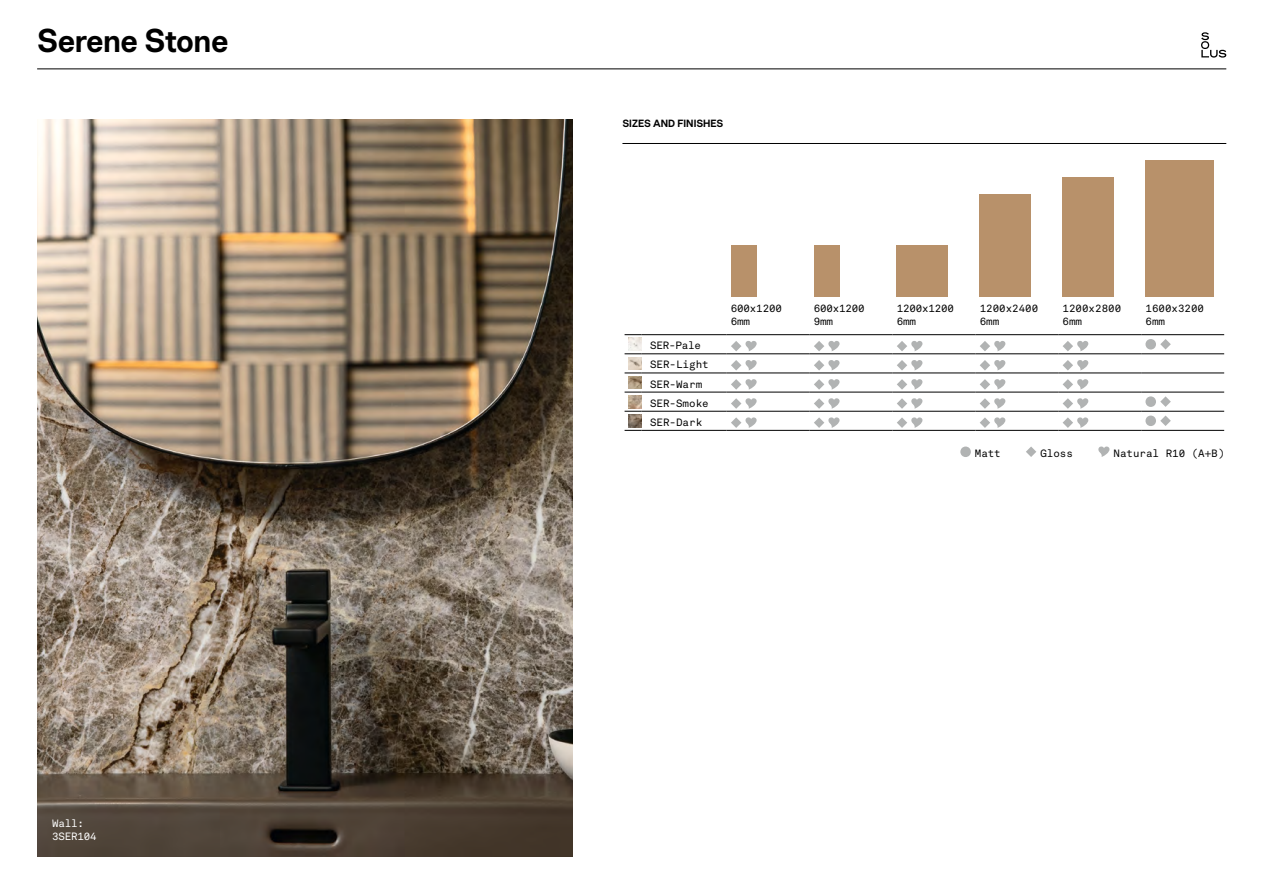
<style>
.page{position:relative;width:1263px;height:893px;background:#fff}
.page>*{position:absolute;margin:0;border:0;box-sizing:border-box;transform-origin:0 0}
.t1{font:600 33px "Chromatic Pro Grotesque";letter-spacing:-.02em;color:#000}
.t2{font:10.5px/12.6px "Akkurat Mono LL";color:#000}
.t3{font:600 10.5px "Chromatic Pro Grotesque";color:#000}
.t4{font:10.5px/13.5px "Akkurat Mono LL";letter-spacing:-.015em;color:#fff}
</style>
<div class="page">
<hr style="left:37px;top:69px;width:1189px;height:1px;background:#000">
<img style="left:37px;top:120px;width:535px;height:736px">
<hr style="left:642px;top:334px;width:85px;height:1px;background:#000">
<hr style="left:727px;top:334px;width:82px;height:1px;background:#000">
<hr style="left:809px;top:334px;width:83px;height:1px;background:#000">
<hr style="left:892px;top:334px;width:83px;height:1px;background:#000">
<hr style="left:975px;top:334px;width:83px;height:1px;background:#000">
<hr style="left:1058px;top:334px;width:83px;height:1px;background:#000">
<hr style="left:1141px;top:334px;width:83px;height:1px;background:#000">
<hr style="left:642px;top:354px;width:85px;height:1px;background:#000">
<hr style="left:727px;top:354px;width:82px;height:1px;background:#000">
<hr style="left:809px;top:354px;width:83px;height:1px;background:#000">
<hr style="left:892px;top:354px;width:83px;height:1px;background:#000">
<hr style="left:975px;top:354px;width:83px;height:1px;background:#000">
<hr style="left:1058px;top:354px;width:83px;height:1px;background:#000">
<hr style="left:1141px;top:354px;width:83px;height:1px;background:#000">
<hr style="left:642px;top:373px;width:85px;height:1px;background:#000">
<hr style="left:727px;top:373px;width:82px;height:1px;background:#000">
<hr style="left:809px;top:373px;width:83px;height:1px;background:#000">
<hr style="left:892px;top:373px;width:83px;height:1px;background:#000">
<hr style="left:975px;top:373px;width:83px;height:1px;background:#000">
<hr style="left:1058px;top:373px;width:83px;height:1px;background:#000">
<hr style="left:1141px;top:373px;width:83px;height:1px;background:#000">
<hr style="left:642px;top:392px;width:85px;height:1px;background:#000">
<hr style="left:727px;top:392px;width:82px;height:1px;background:#000">
<hr style="left:809px;top:392px;width:83px;height:1px;background:#000">
<hr style="left:892px;top:392px;width:83px;height:1px;background:#000">
<hr style="left:975px;top:392px;width:83px;height:1px;background:#000">
<hr style="left:1058px;top:392px;width:83px;height:1px;background:#000">
<hr style="left:1141px;top:392px;width:83px;height:1px;background:#000">
<hr style="left:642px;top:411px;width:85px;height:1px;background:#000">
<hr style="left:727px;top:411px;width:82px;height:1px;background:#000">
<hr style="left:809px;top:411px;width:83px;height:1px;background:#000">
<hr style="left:892px;top:411px;width:83px;height:1px;background:#000">
<hr style="left:975px;top:411px;width:83px;height:1px;background:#000">
<hr style="left:1058px;top:411px;width:83px;height:1px;background:#000">
<hr style="left:1141px;top:411px;width:83px;height:1px;background:#000">
<hr style="left:642px;top:430px;width:85px;height:1px;background:#000">
<hr style="left:727px;top:430px;width:82px;height:1px;background:#000">
<hr style="left:809px;top:430px;width:83px;height:1px;background:#000">
<hr style="left:892px;top:430px;width:83px;height:1px;background:#000">
<hr style="left:975px;top:430px;width:83px;height:1px;background:#000">
<hr style="left:1058px;top:430px;width:83px;height:1px;background:#000">
<hr style="left:1141px;top:430px;width:83px;height:1px;background:#000">
<div style="left:731px;top:245px;width:25px;height:51px;background:#b8916a"></div>
<div style="left:814px;top:245px;width:25px;height:51px;background:#b8916a"></div>
<div style="left:897px;top:245px;width:51px;height:51px;background:#b8916a"></div>
<div style="left:980px;top:194px;width:51px;height:102px;background:#b8916a"></div>
<div style="left:1062px;top:177px;width:51px;height:119px;background:#b8916a"></div>
<div style="left:1145px;top:160px;width:68px;height:136px;background:#b8916a"></div>
<svg style="left:731px;top:341px;width:26px;height:10px"></svg>
<svg style="left:814px;top:341px;width:25px;height:10px"></svg>
<svg style="left:897px;top:341px;width:25px;height:10px"></svg>
<svg style="left:980px;top:341px;width:25px;height:10px"></svg>
<svg style="left:1063px;top:341px;width:25px;height:10px"></svg>
<svg style="left:1145px;top:339px;width:26px;height:10px"></svg>
<svg style="left:731px;top:360px;width:26px;height:11px"></svg>
<svg style="left:814px;top:360px;width:25px;height:11px"></svg>
<svg style="left:897px;top:360px;width:25px;height:11px"></svg>
<svg style="left:980px;top:360px;width:25px;height:11px"></svg>
<svg style="left:1062px;top:360px;width:26px;height:11px"></svg>
<svg style="left:731px;top:379px;width:26px;height:11px"></svg>
<svg style="left:814px;top:379px;width:25px;height:11px"></svg>
<svg style="left:897px;top:379px;width:25px;height:11px"></svg>
<svg style="left:980px;top:379px;width:25px;height:11px"></svg>
<svg style="left:1062px;top:379px;width:26px;height:11px"></svg>
<svg style="left:731px;top:398px;width:26px;height:11px"></svg>
<svg style="left:814px;top:398px;width:25px;height:11px"></svg>
<svg style="left:897px;top:398px;width:25px;height:11px"></svg>
<svg style="left:980px;top:398px;width:25px;height:11px"></svg>
<svg style="left:1062px;top:398px;width:26px;height:11px"></svg>
<svg style="left:1145px;top:396px;width:26px;height:11px"></svg>
<svg style="left:625px;top:334px;width:17px;height:97px"></svg>
<svg style="left:731px;top:417px;width:26px;height:11px"></svg>
<svg style="left:814px;top:417px;width:25px;height:11px"></svg>
<svg style="left:897px;top:417px;width:25px;height:11px"></svg>
<svg style="left:980px;top:417px;width:25px;height:11px"></svg>
<svg style="left:1062px;top:417px;width:26px;height:11px"></svg>
<svg style="left:1145px;top:415px;width:26px;height:11px"></svg>
<hr style="left:622px;top:143px;width:604px;height:1px;background:#000">
<svg style="left:960px;top:447px;width:11px;height:10px"></svg>
<svg style="left:1026px;top:446px;width:10px;height:11px"></svg>
<svg style="left:1098px;top:446px;width:11px;height:11px"></svg>
<svg style="left:1201px;top:32px;width:25px;height:26px"></svg>
<h1 class="t1" style="left:37px;top:20px;width:193px">Serene Stone</h1>
<p class="t4" style="left:52px;top:816px;width:46px">Wall:<br>3SER104</p>
<p class="t3" style="left:622px;top:117px;width:102px">SIZES AND FINISHES</p>
<p class="t2" style="left:650px;top:335px;width:60px;line-height:19.2px">SER-Pale<br>SER-Light<br>SER-Warm<br>SER-Smoke<br>SER-Dark</p>
<p class="t2" style="left:731px;top:302px;width:52px">600x1200<br>6mm</p>
<p class="t2" style="left:814px;top:301px;width:52px;line-height:13.5px">600x1200<br>9mm</p>
<p class="t2" style="left:897px;top:301px;width:59px;line-height:13.5px">1200x1200<br>6mm</p>
<p class="t2" style="left:980px;top:302px;width:60px">1200x2400<br>6mm</p>
<p class="t2" style="left:1062px;top:302px;width:60px">1200x2800<br>6mm</p>
<p class="t2" style="left:1145px;top:302px;width:60px">1600x3200<br>6mm</p>
<p class="t2" style="left:975px;top:447px;width:27px">Matt</p>
<p class="t2" style="left:1040px;top:447px;width:34px">Gloss</p>
<p class="t2" style="left:1113px;top:447px;width:112px">Natural R10 (A+B)</p>
</div>
